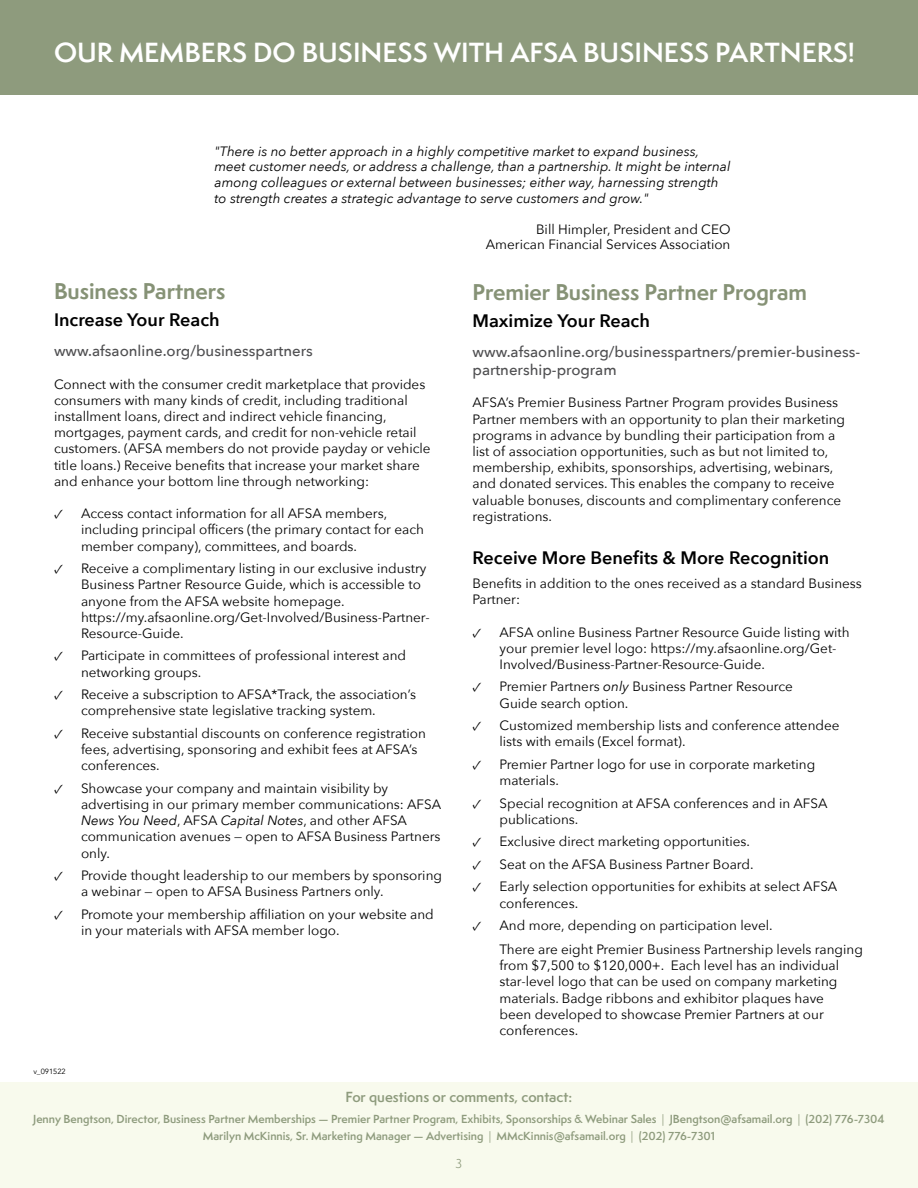
<style>
.page{position:relative;width:918px;height:1188px;background:#fff}
.page>*{position:absolute;margin:0;border:0;box-sizing:border-box;transform-origin:0 0}
.t1{font:600 25.5px "Semplicita Pro";color:#fff}
.t2{font:700 21px "Semplicita Pro";color:#869276}
.t3{font:600 18px "Avenir Next";color:#000}
.t4{font:500 15px/18px "Avenir Next";color:#4f4f51}
.t5{font:13.5px/16.2px "Avenir Next";color:#000}
.t6{font:italic 13.5px/15.8px "Avenir Next";color:#000}
.t7{font:600 13.5px "Semplicita Pro";color:#8e9b7d}
.t8{font:12px "Semplicita Pro";color:#8e9b7d}
.t9{font:600 10.8px/16.5px "Semplicita Pro";color:#8e9b7d;text-align:center}
.t10{font:7.5px "Avenir";color:#000}
.s1{font-family:"Minion Pro"}
.s2{font-style:italic}
.s3{font-weight:400}
</style>
<div class="page">
<div style="left:0;top:0;width:918px;height:94px;background:#8e9b7d"></div>
<div style="left:0;top:1082px;width:918px;height:106px;background:#f8faed"></div>
<h1 class="t1" style="left:54px;top:34px;width:803px">OUR MEMBERS DO BUSINESS WITH AFSA BUSINESS PARTNERS!</h1>
<p class="t6" style="left:214px;top:143px;width:517px">"There is no better approach in a highly competitive market to expand business, meet customer needs, or address a challenge, than a partnership. It might be internal among colleagues or external between businesses; either way, harnessing strength to strength creates a strategic advantage to serve customers and grow."</p>
<p class="t5" style="left:486px;top:221px;width:246px;line-height:15px;text-align:right">Bill Himpler, President and CEO<br>American Financial Services Association</p>
<h2 class="t2" style="left:54px;top:276px;width:173px">Business Partners</h2>
<h3 class="t3" style="left:54px;top:304px;width:167px">Increase Your Reach</h3>
<p class="t4" style="left:54px;top:341px;width:260px">www.afsaonline.org/businesspartners</p>
<p class="t5" style="left:54px;top:375px;width:378px">Connect with the consumer credit marketplace that provides consumers with many kinds of credit, including traditional installment loans, direct and indirect vehicle financing, mortgages, payment cards, and credit for non-vehicle retail customers. (AFSA members do not provide payday or vehicle title loans.) Receive benefits that increase your market share and enhance your bottom line through networking:</p>
<p class="t5" style="left:81px;top:505px;width:345px;text-indent:-27px"><span class="s1">✓</span> Access contact information for all AFSA members, including principal officers (the primary contact for each member company), committees, and boards.</p>
<p class="t5" style="left:81px;top:560px;width:350px;text-indent:-27px"><span class="s1">✓</span> Receive a complimentary listing in our exclusive industry Business Partner Resource Guide, which is accessible to anyone from the AFSA website homepage. https://my.afsaonline.org/Get-Involved/Business-Partner-Resource-Guide.</p>
<p class="t5" style="left:81px;top:647px;width:327px;text-indent:-27px"><span class="s1">✓</span> Participate in committees of professional interest and networking groups.</p>
<p class="t5" style="left:81px;top:686px;width:337px;text-indent:-27px"><span class="s1">✓</span> Receive a subscription to AFSA*Track, the association’s comprehensive state legislative tracking system.</p>
<p class="t5" style="left:81px;top:724px;width:346px;text-indent:-27px"><span class="s1">✓</span> Receive substantial discounts on conference registration fees, advertising, sponsoring and exhibit fees at AFSA’s conferences.</p>
<p class="t5" style="left:81px;top:779px;width:362px;text-indent:-27px"><span class="s1">✓</span> Showcase your company and maintain visibility by advertising in our primary member communications: AFSA <span class="s2">News You Need</span>, AFSA <span class="s2">Capital Notes</span>, and other AFSA communication avenues — open to AFSA Business Partners only.</p>
<p class="t5" style="left:81px;top:867px;width:363px;text-indent:-27px"><span class="s1">✓</span> Provide thought leadership to our members by sponsoring a webinar — open to AFSA Business Partners only.</p>
<p class="t5" style="left:81px;top:905px;width:354px;text-indent:-27px"><span class="s1">✓</span> Promote your membership affiliation on your website and in your materials with AFSA member logo.</p>
<h2 class="t2" style="left:472px;top:276px;width:336px">Premier Business Partner Program</h2>
<h3 class="t3" style="left:472px;top:305px;width:179px">Maximize Your Reach</h3>
<p class="t4" style="left:473px;top:342px;width:389px">www.afsaonline.org/businesspartners/premier-business&shy;partnership-program</p>
<p class="t5" style="left:472px;top:394px;width:374px">AFSA’s Premier Business Partner Program provides Business Partner members with an opportunity to plan their marketing programs in advance by bundling their participation from a list of association opportunities, such as but not limited to, membership, exhibits, sponsorships, advertising, webinars, and donated services. This enables the company to receive valuable bonuses, discounts and complimentary conference registrations.</p>
<h3 class="t3" style="left:472px;top:542px;width:358px">Receive More Benefits &amp; More Recognition</h3>
<p class="t5" style="left:472px;top:575px;width:391px">Benefits in addition to the ones received as a standard Business<br>Partner:</p>
<p class="t5" style="left:500px;top:623px;width:352px;text-indent:-27px"><span class="s1">✓</span> AFSA online Business Partner Resource Guide listing with your premier level logo: https://my.afsaonline.org/Get-<br>Involved/Business-Partner-Resource-Guide.</p>
<p class="t5" style="left:500px;top:678px;width:295px;text-indent:-27px"><span class="s1">✓</span> Premier Partners <span class="s2">only</span> Business Partner Resource<br>Guide search option.</p>
<p class="t5" style="left:500px;top:717px;width:342px;text-indent:-27px"><span class="s1">✓</span> Customized membership lists and conference attendee lists with emails (Excel format).</p>
<p class="t5" style="left:500px;top:756px;width:317px;text-indent:-27px"><span class="s1">✓</span> Premier Partner logo for use in corporate marketing materials.</p>
<p class="t5" style="left:500px;top:794px;width:329px;text-indent:-27px"><span class="s1">✓</span> Special recognition at AFSA conferences and in AFSA publications.</p>
<p class="t5" style="left:472px;top:833px;width:279px"><span class="s1">✓</span> Exclusive direct marketing opportunities.</p>
<p class="t5" style="left:472px;top:855px;width:283px"><span class="s1">✓</span> Seat on the AFSA Business Partner Board.</p>
<p class="t5" style="left:500px;top:878px;width:339px;text-indent:-27px"><span class="s1">✓</span> Early selection opportunities for exhibits at select AFSA conferences.</p>
<p class="t5" style="left:500px;top:913px;width:365px;line-height:24px;text-indent:-27px"><span class="s1">✓</span> And more, depending on participation level.<br>There are eight Premier Business Partnership levels ranging</p>
<p class="t5" style="left:500px;top:957px;width:341px">from $7,500 to $120,000+. Each level has an individual star-level logo that can be used on company marketing materials. Badge ribbons and exhibitor plaques have been developed to showcase Premier Partners at our conferences.</p>
<p class="t10" style="left:33px;top:1067px;width:34px">v_091522</p>
<p class="t7" style="left:346px;top:1087px;width:228px">For questions or comments, contact:</p>
<p class="t9" style="left:33px;top:1111px;width:853px">Jenny Bengtson, Director, Business Partner Memberships — Premier Partner Program, Exhibits, Sponsorships &amp; Webinar Sales <span class="s3">|</span> JBengtson@afsamail.org <span class="s3">|</span> (202) 776-7304<br>Marilyn McKinnis, Sr. Marketing Manager — Advertising <span class="s3">|</span> MMcKinnis@afsamail.org <span class="s3">|</span> (202) 776-7301</p>
<p class="t8" style="left:456px;top:1155px;width:8px">3</p>
</div>
